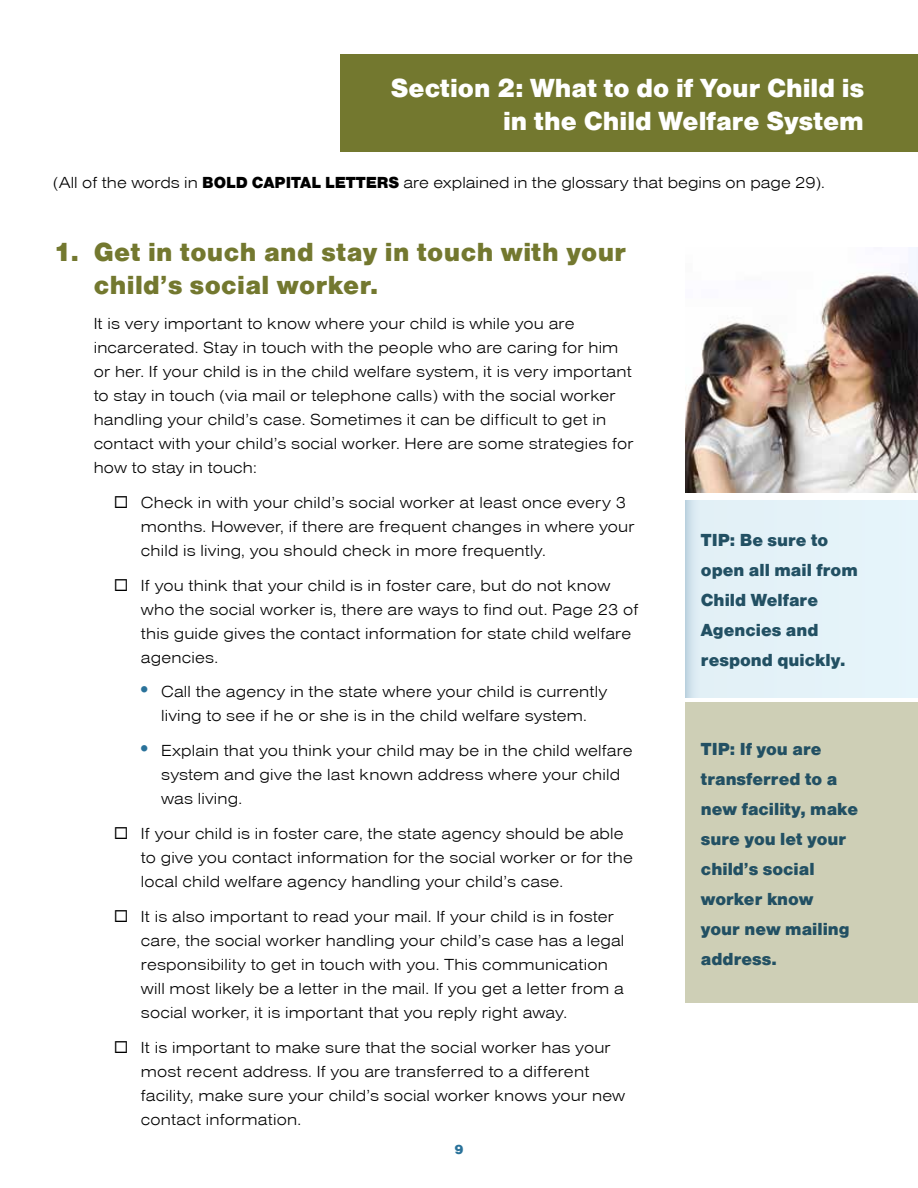
<style>
.page{position:relative;width:918px;height:1188px;background:#fff}
.page>*{position:absolute;margin:0;border:0;box-sizing:border-box;transform-origin:0 0}
.t1{font:27px/33px "Nimbus Sans Becker D Bla";letter-spacing:.015em;color:#73782f}
.t2{font:27px/33px "Nimbus Sans Becker D Bla";color:#fff;text-align:right}
.t3{font:18px/30px "Nimbus Sans Becker D Bla";color:#225063}
.t4{font:16.5px/24px "Nimbus Sans Becker T Lig Ext";letter-spacing:.01em;color:#000}
.t5{font:16.5px "Nimbus Sans Becker D Bla";color:#000}
.t6{font:13.5px "Nimbus Sans Becker D Bla";color:#2a729a}
.s1{font-family:"Nimbus Sans Becker T Lig Ext"}
.s2{font-family:"Nimbus Sans Becker D Bla";font-size:22.5px;color:#2a729a}
</style>
<div class="page">
<div style="left:686px;top:501px;width:232px;height:196px;background:#e4f2f8"></div>
<div style="left:686px;top:702px;width:232px;height:301px;background:#cecfb6"></div>
<div style="left:340px;top:54px;width:578px;height:97px;background:#73782f"></div>
<img style="left:686px;top:247px;width:232px;height:246px">
<h1 class="t2" style="left:391px;top:71px;width:475px">Section 2: What to do if Your Child is in the Child Welfare System</h1>
<p class="t5" style="left:53px;top:173px;width:294px"><span class="s1">(All of the words in</span> BOLD CAPITAL LETTERS</p>
<p class="t4" style="left:404px;top:171px;width:423px">are explained in the glossary that begins on page 29).</p>
<h1 class="t1" style="left:94px;top:236px;width:534px;text-indent:-40px">1. Get in touch and stay in touch with your child’s social worker.</h1>
<p class="t4" style="left:94px;top:312px;width:542px">It is very important to know where your child is while you are incarcerated. Stay in touch with the people who are caring for him or her. If your child is in the child welfare system, it is very important to stay in touch (via mail or telephone calls) with the social worker handling your child’s case. Sometimes it can be difficult to get in contact with your child’s social worker. Here are some strategies for how to stay in touch:</p>
<p class="t4" style="left:141px;top:491px;width:495px">Check in with your child’s social worker at least once every 3 months. However, if there are frequent changes in where your child is living, you should check in more frequently.</p>
<p class="t4" style="left:141px;top:573px;width:499px">If you think that your child is in foster care, but do not know who the social worker is, there are ways to find out. Page 23 of this guide gives the contact information for state child welfare agencies.</p>
<p class="t4" style="left:137px;top:680px;width:472px;text-align:center"><span class="s2">•</span> Call the agency in the state where your child is currently living to see if he or she is in the child welfare system.</p>
<p class="t4" style="left:161px;top:739px;width:473px;text-indent:-24px"><span class="s2">•</span> Explain that you think your child may be in the child welfare system and give the last known address where your child was living.</p>
<p class="t4" style="left:141px;top:822px;width:494px">If your child is in foster care, the state agency should be able to give you contact information for the social worker or for the local child welfare agency handling your child’s case.</p>
<p class="t4" style="left:141px;top:905px;width:485px">It is also important to read your mail. If your child is in foster care, the social worker handling your child’s case has a legal responsibility to get in touch with you. This communication will most likely be a letter in the mail. If you get a letter from a social worker, it is important that you reply right away.</p>
<p class="t4" style="left:141px;top:1035px;width:486px">It is important to make sure that the social worker has your most recent address. If you are transferred to a different facility, make sure your child’s social worker knows your new contact information.</p>
<p class="t6" style="left:454px;top:1142px;width:11px">9</p>
<p class="t3" style="left:701px;top:525px;width:158px">TIP: Be sure to open all mail from<br>Child Welfare<br>Agencies and respond quickly.</p>
<p class="t3" style="left:701px;top:734px;width:159px">TIP: If you are transferred to a new facility, make sure you let your child’s social worker know<br>your new mailing address.</p>
</div>
